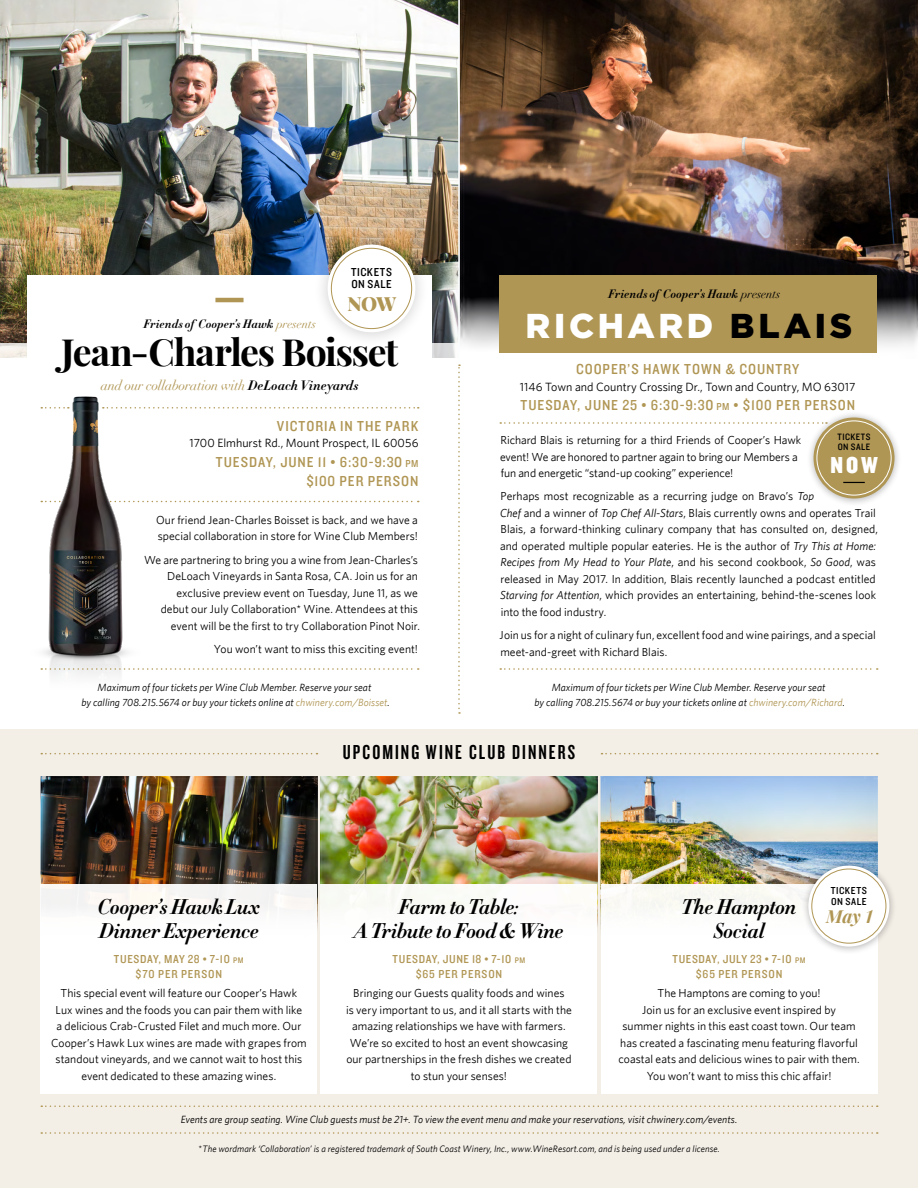
<style>
.page{position:relative;width:918px;height:1188px;background:#fff}
.page>*{position:absolute;margin:0;border:0;box-sizing:border-box;transform-origin:0 0}
.t1{font:700 37.5px "Playfair Display";letter-spacing:-.035em;color:#000}
.t2{font:900 34.5px "Gotham";letter-spacing:.105em;color:#fff}
.t3{font:24px "Knockout HTF70 Full Welterwt";color:#fff}
.t4{font:21px/24px "Didot HTF B06 Bold Ital";letter-spacing:-.025em;color:#000;text-align:center}
.t5{font:21px "Knockout HTF48 Featherweight";letter-spacing:.1em;color:#000}
.t6{font:900 19.5px "Playfair Display";color:#b09654}
.t7{font:italic 700 18px "Playfair Display";color:#b09654}
.t8{font:15px/19.5px "Knockout HTF30 Junior Welterwt";letter-spacing:.065em;color:#b09654;text-align:right}
.t9{font:italic 13.5px "Didot";letter-spacing:-.015em;color:#b09654}
.t10{font:12px/15px "Knockout HTF30 Junior Welterwt";letter-spacing:.06em;color:#b09654;text-align:center}
.t11{font:12px "Whitney";color:#000}
.t12{font:12px "Didot HTF B06 Bold Ital";color:#000}
.t13{font:12px/12.3px "Knockout HTF30 Junior Welterwt";letter-spacing:.05em;color:#000}
.t14{font:11.7px/16.5px "Whitney";color:#000}
.t15{font:italic 10.5px/15px "Whitney";letter-spacing:.005em;color:#000;text-align:center}
.t16{font:10.5px/10.8px "Knockout HTF30 Junior Welterwt";letter-spacing:.055em;color:#000}
.t17{font:9.6px/9.9px "Knockout HTF30 Junior Welterwt";letter-spacing:.06em;color:#000}
.t18{font:italic 9.3px "Whitney";letter-spacing:.01em;color:#000}
.s1{font-family:"Didot";font-style:italic;color:#b09654}
.s2{font-family:"Didot HTF B06 Bold Ital";font-style:normal;color:#000}
.s3{font-size:10.5px}
.s4{color:#b09654}
.s5{font-family:"Didot";font-style:italic}
.s6{color:#000}
.s7{font-style:italic}
.s8{font-size:8.4px}
</style>
<div class="page">
<img style="left:0;top:0;width:918px;height:353px">
<div style="left:0;top:343px;width:459px;height:51px;background:#fff"></div>
<div style="left:0;top:729px;width:918px;height:459px;background:#f3eee6"></div>
<svg style="left:41px;top:1132px;width:837px;height:2px"></svg>
<svg style="left:41px;top:1106px;width:837px;height:1px"></svg>
<div style="left:40px;top:776px;width:277px;height:318px;background:#fff"></div>
<div style="left:601px;top:776px;width:277px;height:318px;background:#fff"></div>
<div style="left:321px;top:776px;width:276px;height:318px;background:#fff"></div>
<svg style="left:41px;top:753px;width:276px;height:1px"></svg>
<svg style="left:500px;top:668px;width:378px;height:2px"></svg>
<svg style="left:500px;top:422px;width:305px;height:2px"></svg>
<svg style="left:143px;top:501px;width:276px;height:1px"></svg>
<svg style="left:143px;top:407px;width:276px;height:2px"></svg>
<svg style="left:602px;top:753px;width:276px;height:1px"></svg>
<img style="left:601px;top:776px;width:277px;height:109px">
<img style="left:321px;top:776px;width:276px;height:109px">
<img style="left:40px;top:776px;width:277px;height:109px">
<hr style="left:458px;top:0;width:2px;height:711px;background:#fcfeff">
<div style="left:801px;top:858px;width:96px;height:96px;background:#000;opacity:.3"></div>
<div style="left:808px;top:866px;width:81px;height:81px;background:#fff;border-radius:50%"></div>
<div style="left:811px;top:869px;width:75px;height:75px;border:1px solid #b09654;border-radius:50%"></div>
<div style="left:27px;top:275px;width:405px;height:105px;background:#fff"></div>
<div style="left:313px;top:230px;width:117px;height:117px;background:#000;opacity:.2"></div>
<div style="left:328px;top:245px;width:87px;height:87px;background:#fff;border-radius:50%"></div>
<div style="left:331px;top:248px;width:81px;height:81px;border:1px solid #b09654;border-radius:50%"></div>
<hr style="left:215px;top:298px;width:29px;height:4px;background:#b09654">
<svg style="left:458px;top:365px;width:2px;height:349px"></svg>
<div style="left:500px;top:275px;width:378px;height:78px;background:#b09654"></div>
<div style="left:806px;top:410px;width:96px;height:96px;background:#000;opacity:.3"></div>
<div style="left:814px;top:418px;width:81px;height:81px;background:#b09654;border-radius:50%"></div>
<div style="left:817px;top:421px;width:74px;height:74px;border:1px solid #fff;border-radius:50%"></div>
<svg style="left:843px;top:482px;width:22px;height:1px"></svg>
<img style="left:0;top:25px;width:1px;height:263px">
<img style="left:0;top:343px;width:1px;height:845px">
<img style="left:0;top:1037px;width:1px;height:151px">
<img style="left:40px;top:396px;width:103px;height:280px">
<svg style="left:41px;top:668px;width:378px;height:2px"></svg>
<p class="t12" style="left:143px;top:316px;width:174px">Friends of Cooper’s Hawk <span class="s1">presents</span></p>
<p class="t13" style="left:351px;top:266px;width:42px">TICKETS<br>ON SALE</p>
<h3 class="t6" style="left:347px;top:291px;width:50px">NOW</h3>
<h1 class="t1" style="left:61px;top:328px;width:339px">Jean-Charles Boisset</h1>
<p class="t9" style="left:101px;top:377px;width:259px">and our collaboration with <span class="s2">DeLoach Vineyards</span></p>
<p class="t8" style="left:277px;top:417px;width:143px">VICTORIA IN THE PARK</p>
<p class="t11" style="left:189px;top:436px;width:231px">1700 Elmhurst Rd., Mount Prospect, IL 60056</p>
<p class="t8" style="left:216px;top:453px;width:204px">TUESDAY, JUNE 11 • 6:30-9:3O <span class="s3">PM </span>$100 PER PERSON</p>
<p class="t14" style="left:156px;top:511px;width:263px">Our friend Jean-Charles Boisset is back, and we have a special collaboration in store for Wine Club Members!</p>
<p class="t14" style="left:144px;top:551px;width:277px;text-align:right">We are partnering to bring you a wine from Jean-Charles’s DeLoach Vineyards in Santa Rosa, CA. Join us for an exclusive preview event on Tuesday, June 11, as we<br>debut our July Collaboration* Wine. Attendees at this event will be the first to try Collaboration Pinot Noir.</p>
<p class="t14" style="left:214px;top:640px;width:206px">You won’t want to miss this exciting event!</p>
<p class="t15" style="left:81px;top:680px;width:310px">Maximum of four tickets per Wine Club Member. Reserve your seat<br>by calling 708.215.5674 or buy your tickets online at <span class="s4">chwinery.com/Boisset</span>.</p>
<p class="t12" style="left:608px;top:286px;width:174px">Friends of Cooper’s Hawk <span class="s5">presents</span></p>
<h2 class="t2" style="left:525px;top:302px;width:328px">RICHARD <span class="s6">BLAIS</span></h2>
<p class="t8" style="left:576px;top:360px;width:225px">COOPER’S HAWK TOWN &amp; COUNTRY</p>
<p class="t11" style="left:520px;top:379px;width:337px">1146 Town and Country Crossing Dr., Town and Country, MO 63017</p>
<p class="t8" style="left:520px;top:396px;width:336px">TUESDAY, JUNE 25 • 6:30-9:3O <span class="s3">PM</span> • $100 PER PERSON</p>
<p class="t17" style="left:837px;top:433px;width:35px">TICKETS<br>ON SALE</p>
<h3 class="t3" style="left:831px;top:453px;width:49px">NOW</h3>
<p class="t14" style="left:500px;top:432px;width:303px">Richard Blais is returning for a third Friends of Cooper’s Hawk event! We are honored to partner again to bring our Members a fun and energetic “stand-up cooking” experience!</p>
<p class="t14" style="left:500px;top:488px;width:380px">Perhaps most recognizable as a recurring judge on Bravo’s <span class="s7">Top<br>Chef</span> and a winner of <span class="s7">Top Chef All-Stars</span>, Blais currently owns and operates Trail Blais, a forward-thinking culinary company that has consulted on, designed, and operated multiple popular eateries. He is the author of <span class="s7">Try This at Home:<br>Recipes from My Head to Your Plate</span>, and his second cookbook, <span class="s7">So Good</span>, was released in May 2017. In addition, Blais recently launched a podcast entitled <span class="s7">Starving for Attention</span>, which provides an entertaining, behind-the-scenes look into the food industry.</p>
<p class="t14" style="left:500px;top:627px;width:378px">Join us for a night of culinary fun, excellent food and wine pairings, and a special meet-and-greet with Richard Blais.</p>
<p class="t15" style="left:535px;top:680px;width:312px">Maximum of four tickets per Wine Club Member. Reserve your seat<br>by calling 708.215.5674 or buy your tickets online at <span class="s4">chwinery.com/Richard</span>.</p>
<h3 class="t5" style="left:343px;top:742px;width:234px">UPCOMING WINE CLUB DINNERS</h3>
<h3 class="t4" style="left:98px;top:895px;width:163px;text-align:left">Cooper’s Hawk Lux<br>Dinner Experience</h3>
<p class="t10" style="left:114px;top:951px;width:131px">TUESDAY, MAY 28 • 7-10 <span class="s8">PM </span>$70 PER PERSON</p>
<p class="t14" style="left:51px;top:985px;width:257px;text-align:center">This special event will feature our Cooper’s Hawk Lux wines and the foods you can pair them with like<br>a delicious Crab-Crusted Filet and much more. Our Cooper’s Hawk Lux wines are made with grapes from standout vineyards, and we cannot wait to host this event dedicated to these amazing wines.</p>
<h3 class="t4" style="left:354px;top:895px;width:211px">Farm to Table:<br>A Tribute to Food &amp; Wine</h3>
<p class="t10" style="left:393px;top:951px;width:134px">TUESDAY, JUNE 18 • 7-10 <span class="s8">PM </span>$65 PER PERSON</p>
<p class="t14" style="left:346px;top:985px;width:227px;text-align:center">Bringing our Guests quality foods and wines<br>is very important to us, and it all starts with the amazing relationships we have with farmers.<br>We’re so excited to host an event showcasing our partnerships in the fresh dishes we created to stun your senses!</p>
<p class="t16" style="left:831px;top:885px;width:38px">TICKETS<br>ON SALE</p>
<h3 class="t7" style="left:826px;top:904px;width:48px">May 1</h3>
<h3 class="t4" style="left:682px;top:895px;width:116px">The Hampton<br>Social</h3>
<p class="t10" style="left:673px;top:951px;width:135px">TUESDAY, JULY 23 • 7-10 <span class="s8">PM </span>$65 PER PERSON</p>
<p class="t14" style="left:619px;top:985px;width:243px;text-align:center">The Hamptons are coming to you!<br>Join us for an exclusive event inspired by<br>summer nights in this east coast town. Our team has created a fascinating menu featuring flavorful coastal eats and delicious wines to pair with them.<br>You won’t want to miss this chic affair!</p>
<p class="t15" style="left:181px;top:1111px;width:558px">Events are group seating. Wine Club guests must be 21+. To view the event menu and make your reservations, visit chwinery.com/events.</p>
<p class="t18" style="left:198px;top:1143px;width:523px">*The wordmark ‘Collaboration’ is a registered trademark of South Coast Winery, Inc., www.WineResort.com, and is being used under a license.</p>
</div>
